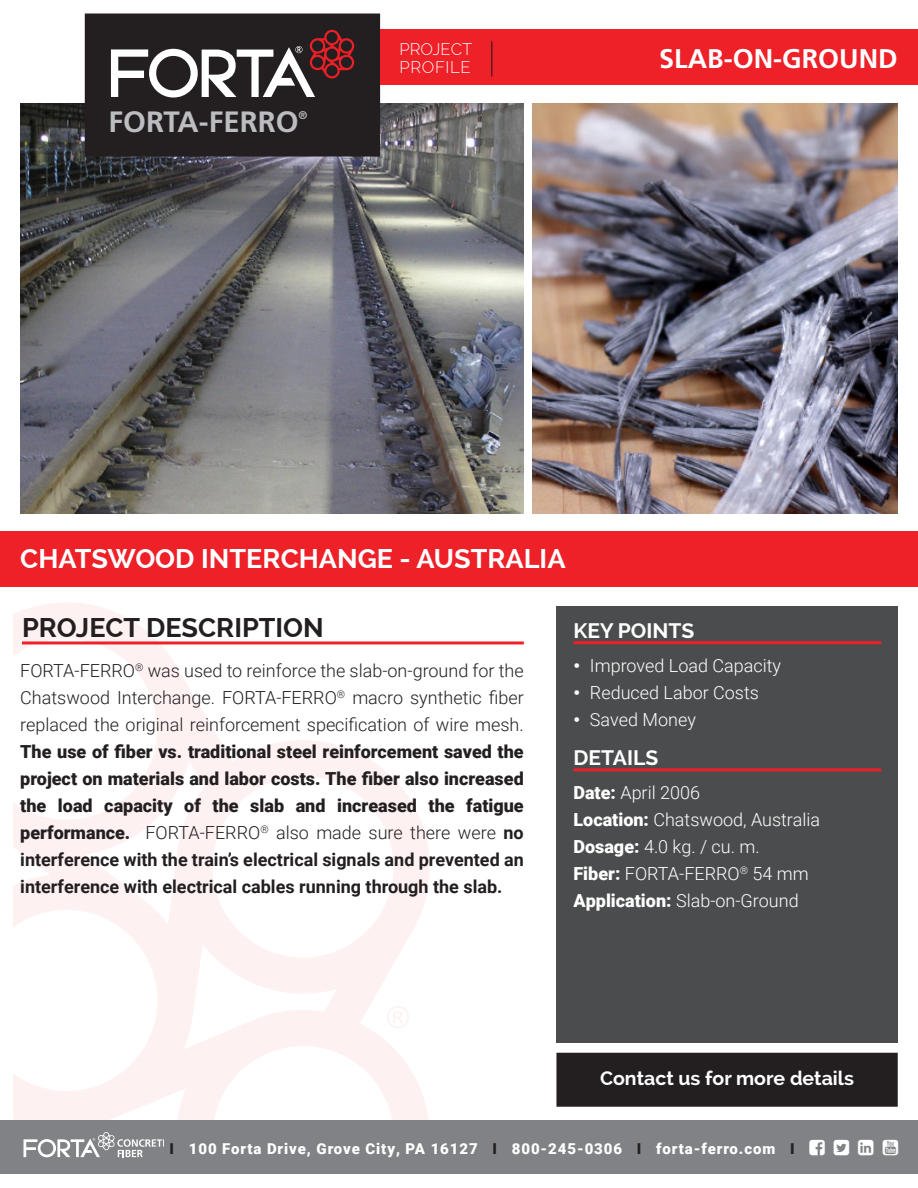
<style>
.page{position:relative;width:918px;height:1188px;background:#fff}
.page>*{position:absolute;margin:0;border:0;box-sizing:border-box;transform-origin:0 0}
.t1{font:700 29.4px "Frutiger";color:#bcbdc0}
.Project___Location{font:700 27px "Raleway";color:#fff}
.Project_Description{font:700 27px "Raleway";color:#231f20}
.Application{font:700 27px "Frutiger";color:#fff}
.Key_Points___Details{font:700 21px "Raleway";color:#fff}
.More_Details{font:700 19.5px "Raleway";color:#fff}
.Description_Body{font:300 18px/27px "Roboto";color:#231f20;text-align:justify}
.Bullets{font:300 18px "Roboto";color:#fff}
.t2{font:300 16.5px "Raleway";color:#fff}
.t3{font:300 16.5px "Raleway";letter-spacing:.04em;color:#fff}
.t4{font:900 15px "Roboto";letter-spacing:.06em;color:#fff}
.t5{font:700 11.1px "Frutiger";color:#bcbdc0}
.s1{font-weight:900}
.s2{font-weight:700}
.s3{color:#231f20}
</style>
<div class="page">
<img style="left:20px;top:104px;width:504px;height:409px">
<div style="left:86px;top:14px;width:293px;height:142px;background:#231f20"></div>
<div style="left:85px;top:14px;width:295px;height:143px;border:2px solid #231f20"></div>
<svg style="left:14px;top:603px;width:416px;height:517px"></svg>
<svg style="left:387px;top:1006px;width:22px;height:22px"></svg>
<div style="left:556px;top:606px;width:342px;height:436px;background:#4b4c4d"></div>
<div style="left:0;top:531px;width:918px;height:56px;background:#ee2028"></div>
<hr style="left:22px;top:641px;width:502px;height:3px;background:#ee2028">
<hr style="left:573px;top:641px;width:308px;height:3px;background:#ee2028">
<hr style="left:573px;top:768px;width:308px;height:3px;background:#ee2028">
<div style="left:0;top:1120px;width:918px;height:54px;background:#808285"></div>
<svg style="left:24px;top:1132px;width:140px;height:25px"></svg>
<svg style="left:111px;top:30px;width:243px;height:68px"></svg>
<div style="left:380px;top:29px;width:538px;height:56px;background:#ee2028"></div>
<hr style="left:491px;top:41px;width:1px;height:36px;background:#231f20">
<div style="left:557px;top:1053px;width:340px;height:53px;background:#231f20"></div>
<div style="left:556px;top:1053px;width:342px;height:54px;border:2px solid #231f20"></div>
<img style="left:532px;top:104px;width:366px;height:409px">
<p class="t1" style="left:109px;top:104px;width:192px">FORTA-FERRO</p>
<p class="t5" style="left:299px;top:109px;width:10px">®</p>
<p class="t2" style="left:400px;top:40px;width:74px">PROJECT</p>
<p class="t3" style="left:400px;top:58px;width:73px">PROFILE</p>
<p class="Application" style="left:659px;top:43px;width:240px">SLAB-ON-GROUND</p>
<p class="Project___Location" style="left:20px;top:543px;width:547px">CHATSWOOD INTERCHANGE - AUSTRALIA</p>
<p class="Project_Description" style="left:22px;top:612px;width:303px">PROJECT DESCRIPTION</p>
<p class="Key_Points___Details" style="left:573px;top:618px;width:122px">KEY POINTS</p>
<p class="Bullets" style="left:573px;top:653px;width:209px"><span class="s1">•</span> Improved Load Capacity</p>
<p class="Bullets" style="left:573px;top:680px;width:187px"><span class="s1">•</span> Reduced Labor Costs</p>
<p class="Bullets" style="left:573px;top:707px;width:124px"><span class="s1">•</span> Saved Money</p>
<p class="Key_Points___Details" style="left:573px;top:746px;width:86px">DETAILS</p>
<p class="Bullets" style="left:573px;top:780px;width:128px"><span class="s1">Date:</span> April 2006</p>
<p class="Bullets" style="left:573px;top:807px;width:248px"><span class="s1">Location:</span> Chatswood, Australia</p>
<p class="Bullets" style="left:573px;top:834px;width:188px"><span class="s1">Dosage:</span> 4.0 kg. / cu. m.</p>
<p class="Bullets" style="left:573px;top:861px;width:237px"><span class="s1">Fiber:</span> FORTA-FERRO<sup>®</sup> 54 mm</p>
<p class="Bullets" style="left:573px;top:888px;width:227px"><span class="s1">Application:</span> Slab-on-Ground</p>
<p class="Description_Body" style="left:20px;top:656px;width:505px">FORTA-FERRO<sup>®</sup> was used to reinforce the slab-on-ground for the Chatswood Interchange. FORTA-FERRO<sup>®</sup> macro synthetic fiber replaced the original reinforcement specification of wire mesh.<br><span class="s1">The use of fiber vs. traditional steel reinforcement saved the project on materials and labor costs. The fiber also increased the load capacity of the slab and increased the fatigue performance.</span> FORTA-FERRO<sup>®</sup> also made sure there were <span class="s2">no interference with the train’s electrical signals and prevented an interference with electrical cables running through the slab.</span></p>
<p class="More_Details" style="left:600px;top:1067px;width:255px">Contact us for more details</p>
<p class="t4" style="left:170px;top:1138px;width:627px"><span class="s3">I</span> 100 Forta Drive, Grove City, PA 16127 <span class="s3">I</span> 800-245-0306 <span class="s3">I</span> forta-ferro.com <span class="s3">I</span></p>
</div>
